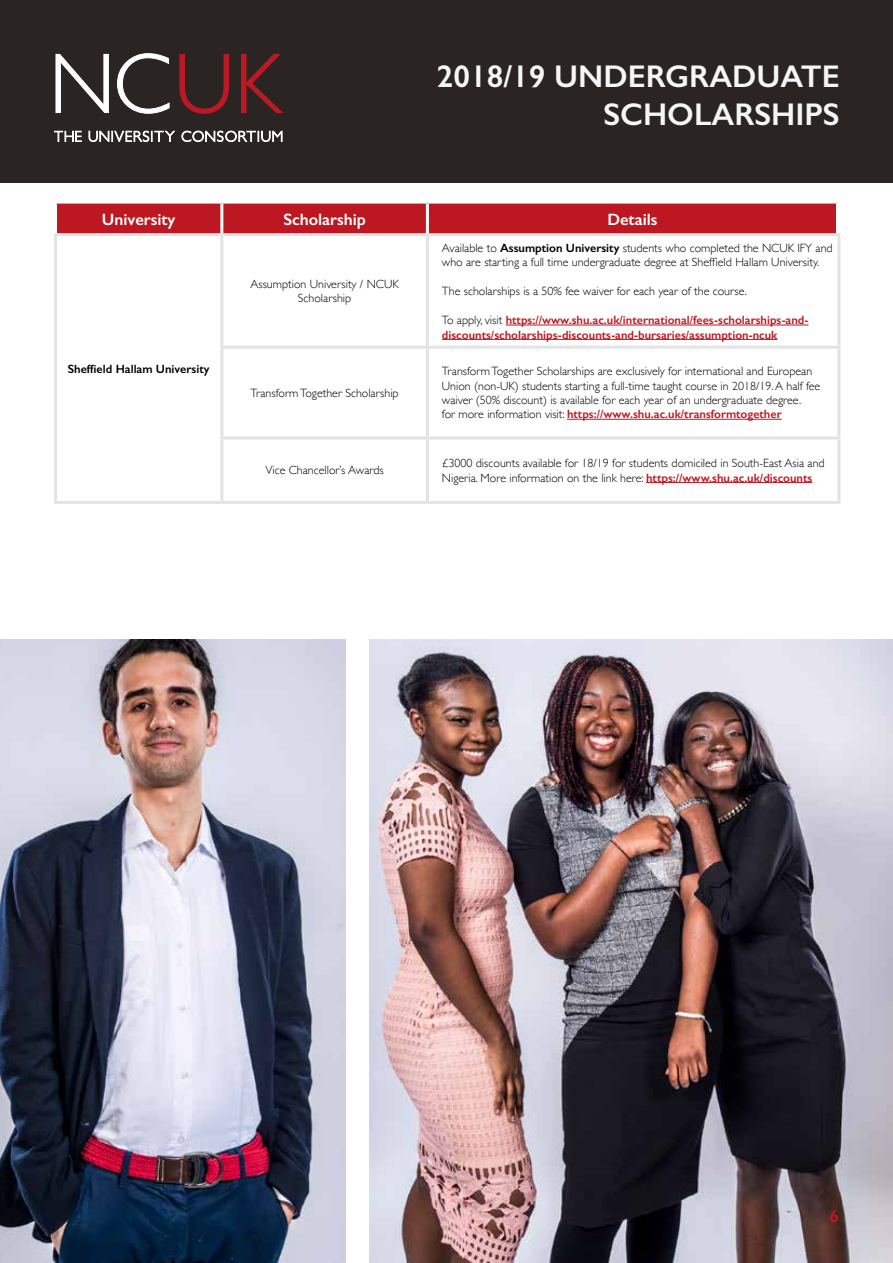
<style>
.page{position:relative;width:893px;height:1263px;background:#fff}
.page>*{position:absolute;margin:0;border:0;box-sizing:border-box;transform-origin:0 0}
.t1{font:600 31.5px/37.8px "Gill Sans";color:#f6f6f6;text-align:right}
.t2{font:600 18px "Gill Sans";color:#bd1822}
.t3{font:600 16.5px "Gill Sans";color:#fff}
.t4{font:300 12px/14.4px "Gill Sans";color:#000}
.t5{font:600 12px/14.4px "Gill Sans";color:#bd1822}
.t6{font:600 12px "Gill Sans";color:#000}
.s1{font-weight:600}
.s2{font-weight:300;color:#000}
.s3{font-weight:600;color:#bd1822}
</style>
<div class="page">
<img style="left:370px;top:640px;width:523px;height:623px">
<img style="left:0;top:640px;width:346px;height:623px">
<div style="left:0;top:0;width:893px;height:182px;background:#2a2522"></div>
<svg style="left:55px;top:54px;width:54px;height:59px"></svg>
<svg style="left:117px;top:53px;width:53px;height:61px"></svg>
<svg style="left:179px;top:54px;width:50px;height:60px"></svg>
<svg style="left:241px;top:53px;width:42px;height:60px"></svg>
<svg style="left:54px;top:131px;width:28px;height:11px"></svg>
<svg style="left:89px;top:131px;width:86px;height:11px"></svg>
<svg style="left:181px;top:131px;width:101px;height:11px"></svg>
<div style="left:57px;top:204px;width:779px;height:29px;background:#bd1822"></div>
<hr style="left:426px;top:204px;width:3px;height:30px;background:#fff">
<hr style="left:220px;top:204px;width:3px;height:30px;background:#fff">
<svg style="left:223px;top:236px;width:614px;height:265px"></svg>
<hr style="left:426px;top:439px;width:3px;height:62px;background:#e3e3e3">
<hr style="left:837px;top:439px;width:3px;height:62px;background:#e3e3e3">
<hr style="left:222px;top:501px;width:205px;height:3px;background:#e3e3e3">
<hr style="left:427px;top:501px;width:413px;height:3px;background:#e3e3e3">
<hr style="left:426px;top:349px;width:3px;height:87px;background:#e3e3e3">
<hr style="left:837px;top:349px;width:3px;height:87px;background:#e3e3e3">
<hr style="left:220px;top:436px;width:207px;height:3px;background:#e3e3e3">
<hr style="left:427px;top:436px;width:413px;height:3px;background:#e3e3e3">
<hr style="left:54px;top:233px;width:168px;height:3px;background:#e3e3e3">
<hr style="left:54px;top:236px;width:3px;height:111px;background:#e3e3e3">
<hr style="left:54px;top:347px;width:3px;height:91px;background:#e3e3e3">
<hr style="left:220px;top:349px;width:3px;height:87px;background:#e3e3e3">
<hr style="left:54px;top:438px;width:3px;height:63px;background:#e3e3e3">
<hr style="left:220px;top:439px;width:3px;height:62px;background:#e3e3e3">
<hr style="left:54px;top:501px;width:168px;height:3px;background:#e3e3e3">
<hr style="left:222px;top:233px;width:205px;height:3px;background:#e3e3e3">
<hr style="left:220px;top:236px;width:3px;height:110px;background:#e3e3e3">
<hr style="left:427px;top:233px;width:413px;height:3px;background:#e3e3e3">
<hr style="left:426px;top:236px;width:3px;height:110px;background:#e3e3e3">
<hr style="left:837px;top:236px;width:3px;height:110px;background:#e3e3e3">
<hr style="left:220px;top:346px;width:207px;height:3px;background:#e3e3e3">
<hr style="left:427px;top:346px;width:413px;height:3px;background:#e3e3e3">
<hr style="left:506px;top:325px;width:302px;height:1px;background:#bd1822">
<hr style="left:442px;top:339px;width:335px;height:1px;background:#bd1822">
<hr style="left:567px;top:419px;width:215px;height:1px;background:#bd1822">
<hr style="left:646px;top:482px;width:166px;height:1px;background:#bd1822">
<h1 class="t1" style="left:437px;top:57px;width:404px">2018/19 UNDERGRADUATE<br>SCHOLARSHIPS</h1>
<h3 class="t3" style="left:102px;top:209px;width:75px">University</h3>
<h3 class="t3" style="left:283px;top:209px;width:84px">Scholarship</h3>
<h3 class="t3" style="left:607px;top:209px;width:52px">Details</h3>
<p class="t6" style="left:68px;top:362px;width:143px">Sheffield Hallam University</p>
<p class="t4" style="left:250px;top:276px;width:150px;text-align:center">Assumption University / NCUK<br>Scholarship</p>
<p class="t4" style="left:250px;top:385px;width:150px">Transform Together Scholarship</p>
<p class="t4" style="left:442px;top:240px;width:392px">Available to <span class="s1">Assumption University</span> students who completed the NCUK IFY and who are starting a full time undergraduate degree at Sheffield Hallam University.</p>
<p class="t4" style="left:442px;top:284px;width:307px">The scholarships is a 50% fee waiver for each year of the course.</p>
<p class="t5" style="left:442px;top:313px;width:368px"><span class="s2">To apply, visit</span> https://www.shu.ac.uk/international/fees-scholarships-and&shy;discounts/scholarships-discounts-and-bursaries/assumption-ncuk</p>
<p class="t4" style="left:442px;top:363px;width:380px">Transform Together Scholarships are exclusively for international and European Union (non-UK) students starting a full-time taught course in 2018/19. A half fee waiver (50% discount) is available for each year of an undergraduate degree.<br>for more information visit: <span class="s3">https://www.shu.ac.uk/transformtogether</span></p>
<p class="t4" style="left:265px;top:463px;width:120px">Vice Chancellor’s Awards</p>
<p class="t4" style="left:442px;top:455px;width:384px">£3000 discounts available for 18/19 for students domiciled in South-East Asia and<br>Nigeria. More information on the link here: <span class="s3">https://www.shu.ac.uk/discounts</span></p>
<h2 class="t2" style="left:829px;top:1205px;width:11px">6</h2>
</div>
